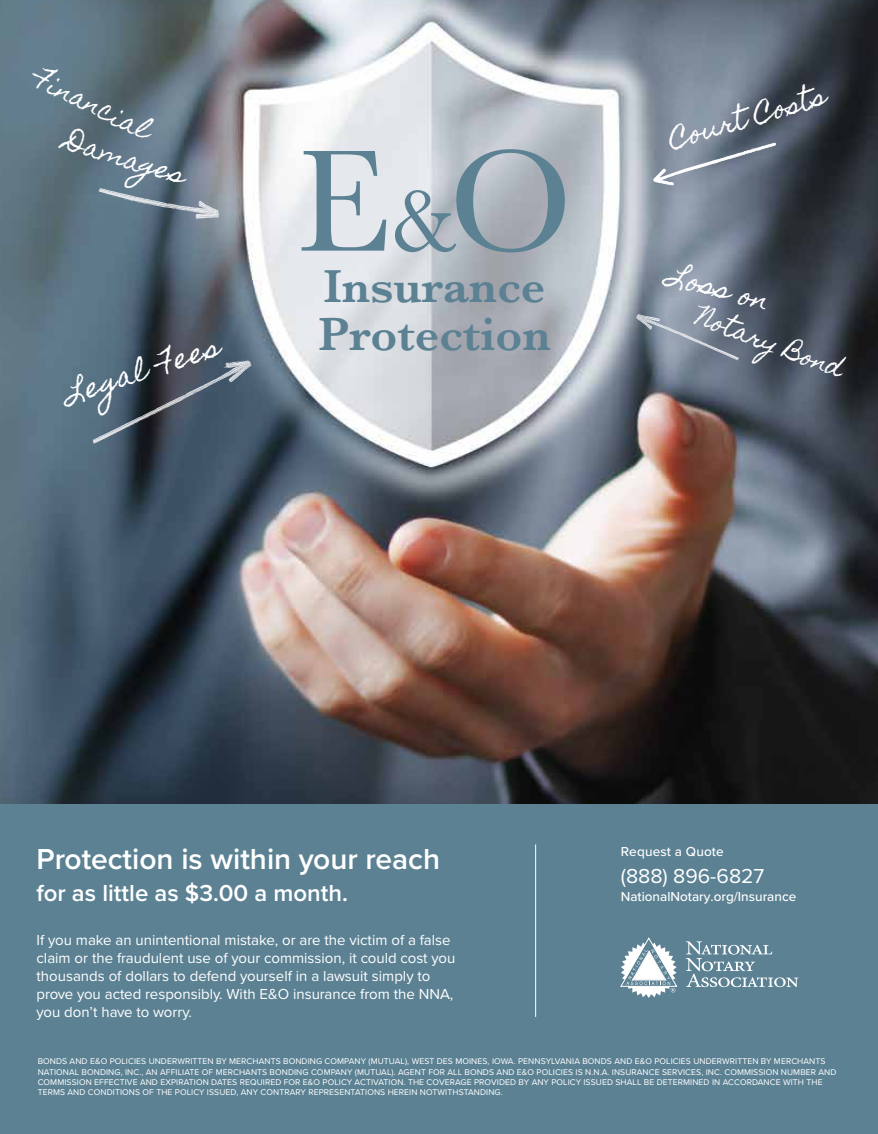
<style>
.page{position:relative;width:878px;height:1134px;background:#fff}
.page>*{position:absolute;margin:0;border:0;box-sizing:border-box;transform-origin:0 0}
.t1{font:150.45px "Baskerville";color:#5b8193}
.t2{font:93.45px "Baskerville";color:#5b8193}
.t3{font:600 48px "Baskerville";color:#5b8193}
.t4{font:600 30px "Proxima Nova";color:#fff}
.t5{font:26.7px "Homemade Apple";color:#fff}
.t6{font:26.4px "Homemade Apple";color:#fff}
.t7{font:25.35px "Homemade Apple";color:#fff}
.t8{font:25.05px "Homemade Apple";color:#fff}
.t9{font:600 24px "Proxima Nova";color:#fff}
.t10{font:23.4px "Homemade Apple";color:#fff}
.t11{font:21px "Proxima Nova";color:#fff}
.t12{font:15px/18px "Proxima Nova";color:#fff}
.t13{font:500 13.5px "Proxima Nova";color:#fff}
.t14{font:8.7px/10.4px "Proxima Nova";letter-spacing:.01em;color:#fff}
.s1{font-size:150.45px}
</style>
<div class="page">
<img style="left:0;top:0;width:878px;height:804px">
<img style="left:644px;top:318px;width:55px;height:23px">
<img style="left:636px;top:316px;width:57px;height:23px">
<img style="left:652px;top:323px;width:65px;height:27px">
<svg style="left:681px;top:333px;width:59px;height:28px;background:#7b8695"></svg>
<svg style="left:636px;top:314px;width:26px;height:16px"></svg>
<img style="left:200px;top:201px;width:18px;height:2px">
<img style="left:99px;top:189px;width:101px;height:23px">
<img style="left:167px;top:189px;width:16px;height:6px">
<img style="left:122px;top:195px;width:76px;height:14px">
<svg style="left:98px;top:189px;width:69px;height:18px"></svg>
<svg style="left:179px;top:203px;width:40px;height:17px"></svg>
<img style="left:142px;top:361px;width:108px;height:55px">
<img style="left:125px;top:370px;width:109px;height:56px">
<svg style="left:200px;top:387px;width:3px;height:4px"></svg>
<svg style="left:92px;top:403px;width:83px;height:41px;background:#475460"></svg>
<svg style="left:222px;top:360px;width:30px;height:23px"></svg>
<svg style="left:653px;top:143px;width:123px;height:42px;background:#808b9a"></svg>
<div style="left:0;top:804px;width:878px;height:330px;background:#5b8193"></div>
<hr style="left:535px;top:844px;width:1px;height:173px;background:#fff">
<svg style="left:685px;top:941px;width:113px;height:46px"></svg>
<svg style="left:620px;top:937px;width:57px;height:61px"></svg>
<h3 class="t7" style="left:43px;top:64px;width:127px;rotate:26deg">Financial</h3>
<h3 class="t8" style="left:71px;top:126px;width:125px;rotate:17deg">Damages</h3>
<h3 class="t5" style="left:62px;top:380px;width:162px;rotate:-18deg">Legal Fees</h3>
<h2 class="t2" style="left:391px;top:161px;width:183px">&amp;<span class="s1">O</span></h2>
<h1 class="t1" style="left:297px;top:106px;width:96px">E</h1>
<h3 class="t3" style="left:324px;top:253px;width:223px">Insurance</h3>
<h3 class="t3" style="left:318px;top:301px;width:234px">Protection</h3>
<h3 class="t8" style="left:666px;top:126px;width:163px;rotate:-16deg">Court Costs</h3>
<h3 class="t6" style="left:673px;top:260px;width:105px;rotate:15deg">Loss on</h3>
<h3 class="t10" style="left:703px;top:302px;width:156px;rotate:21deg">Notary Bond</h3>
<h3 class="t4" style="left:37px;top:837px;width:405px">Protection is within your reach</h3>
<h3 class="t13" style="left:620px;top:842px;width:104px">Request a Quote</h3>
<h3 class="t13" style="left:620px;top:887px;width:177px">NationalNotary.org/Insurance</h3>
<h3 class="t11" style="left:620px;top:860px;width:145px">(888) 896-6827</h3>
<h3 class="t9" style="left:37px;top:875px;width:313px">for as little as $3.00 a month.</h3>
<p class="t12" style="left:37px;top:930px;width:420px">If you make an unintentional mistake, or are the victim of a false claim or the fraudulent use of your commission, it could cost you thousands of dollars to defend yourself in a lawsuit simply to prove you acted responsibly. With E&amp;O insurance from the NNA, you don’t have to worry.</p>
<p class="t14" style="left:38px;top:1056px;width:800px">BONDS AND E&amp;O POLICIES UNDERWRITTEN BY MERCHANTS BONDING COMPANY (MUTUAL), WEST DES MOINES, IOWA. PENNSYLVANIA BONDS AND E&amp;O POLICIES UNDERWRITTEN BY MERCHANTS NATIONAL BONDING, INC., AN AFFILIATE OF MERCHANTS BONDING COMPANY (MUTUAL). AGENT FOR ALL BONDS AND E&amp;O POLICIES IS N.N.A. INSURANCE SERVICES, INC. COMMISSION NUMBER AND COMMISSION EFFECTIVE AND EXPIRATION DATES REQUIRED FOR E&amp;O POLICY ACTIVATION. THE COVERAGE PROVIDED BY ANY POLICY ISSUED SHALL BE DETERMINED IN ACCORDANCE WITH THE TERMS AND CONDITIONS OF THE POLICY ISSUED, ANY CONTRARY REPRESENTATIONS HEREIN NOTWITHSTANDING.</p>
</div>
